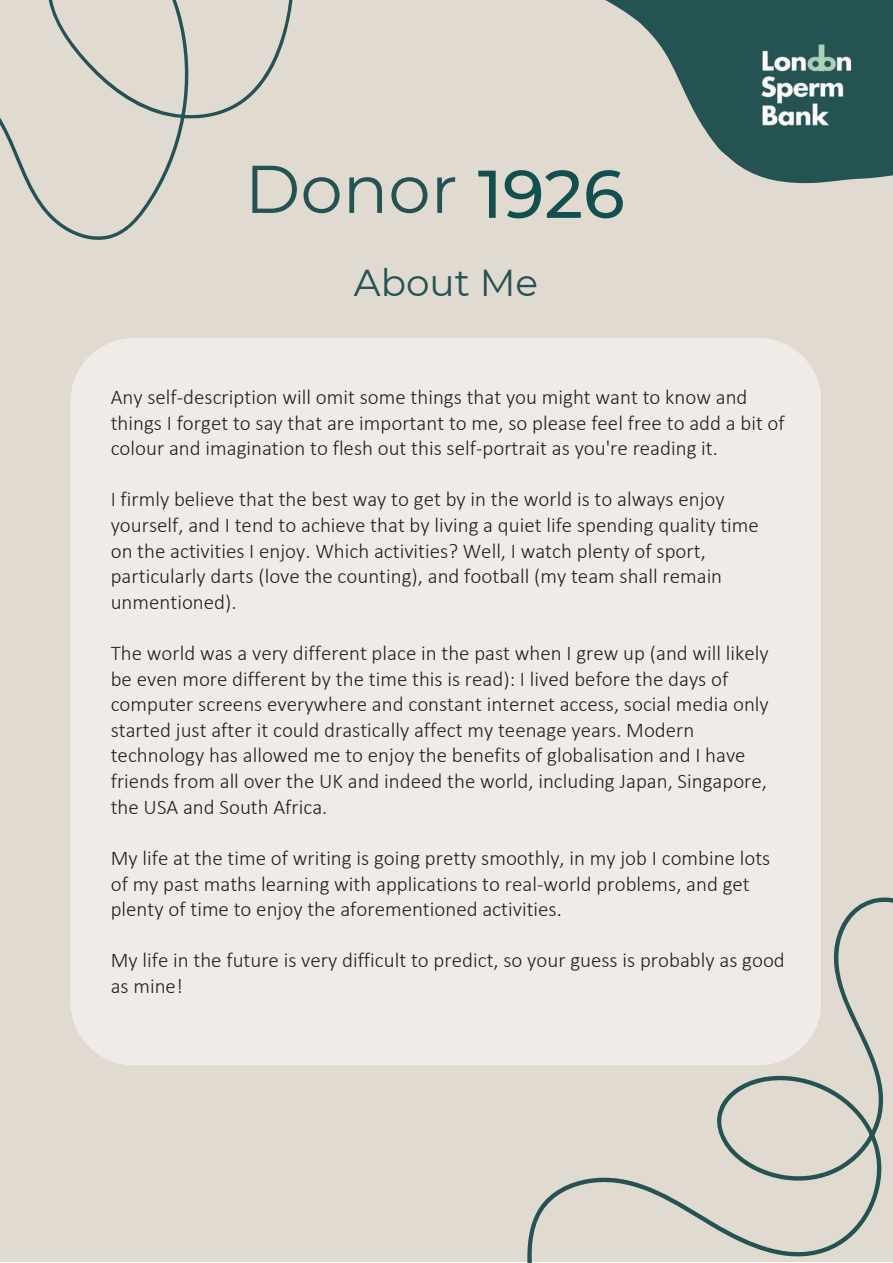
<style>
.page{position:relative;width:893px;height:1263px;background:#fff}
.page>*{position:absolute;margin:0;border:0;box-sizing:border-box;transform-origin:0 0}
.t1{font:67.35px "Montserrat";color:#255353}
.t2{font:500 67.35px "Montserrat";color:#144f50}
.t3{font:37.5px "Montserrat";color:#255353}
.t4{font:300 21px/25.7px "Calibri";color:#231f20}
</style>
<div class="page">
<div style="left:0;top:0;width:892px;height:1262px;background:#e1dad1"></div>
<svg style="left:0;top:0;width:293px;height:240px"></svg>
<svg style="left:527px;top:897px;width:365px;height:365px"></svg>
<div style="left:70px;top:338px;width:751px;height:728px;background:#f0ebe7"></div>
<svg style="left:605px;top:0;width:287px;height:183px"></svg>
<img style="left:707px;top:29px;width:185px;height:121px">
<h1 class="t1" style="left:245px;top:148px;width:214px">Donor</h1>
<h1 class="t2" style="left:478px;top:153px;width:148px">1926</h1>
<h2 class="t3" style="left:354px;top:260px;width:186px">About Me</h2>
<p class="t4" style="left:111px;top:386px;width:676px">Any self-description will omit some things that you might want to know and things I forget to say that are important to me, so please feel free to add a bit of colour and imagination to flesh out this self-portrait as you're reading it.</p>
<p class="t4" style="left:111px;top:488px;width:650px">I firmly believe that the best way to get by in the world is to always enjoy yourself, and I tend to achieve that by living a quiet life spending quality time on the activities I enjoy. Which activities? Well, I watch plenty of sport, particularly darts (love the counting), and football (my team shall remain unmentioned).</p>
<p class="t4" style="left:111px;top:642px;width:659px">The world was a very different place in the past when I grew up (and will likely be even more different by the time this is read): I lived before the days of computer screens everywhere and constant internet access, social media only started just after it could drastically affect my teenage years. Modern technology has allowed me to enjoy the benefits of globalisation and I have friends from all over the UK and indeed the world, including Japan, Singapore, the USA and South Africa.</p>
<p class="t4" style="left:111px;top:847px;width:661px">My life at the time of writing is going pretty smoothly, in my job I combine lots of my past maths learning with applications to real-world problems, and get plenty of time to enjoy the aforementioned activities.</p>
<p class="t4" style="left:111px;top:949px;width:676px">My life in the future is very difficult to predict, so your guess is probably as good as mine!</p>
</div>
